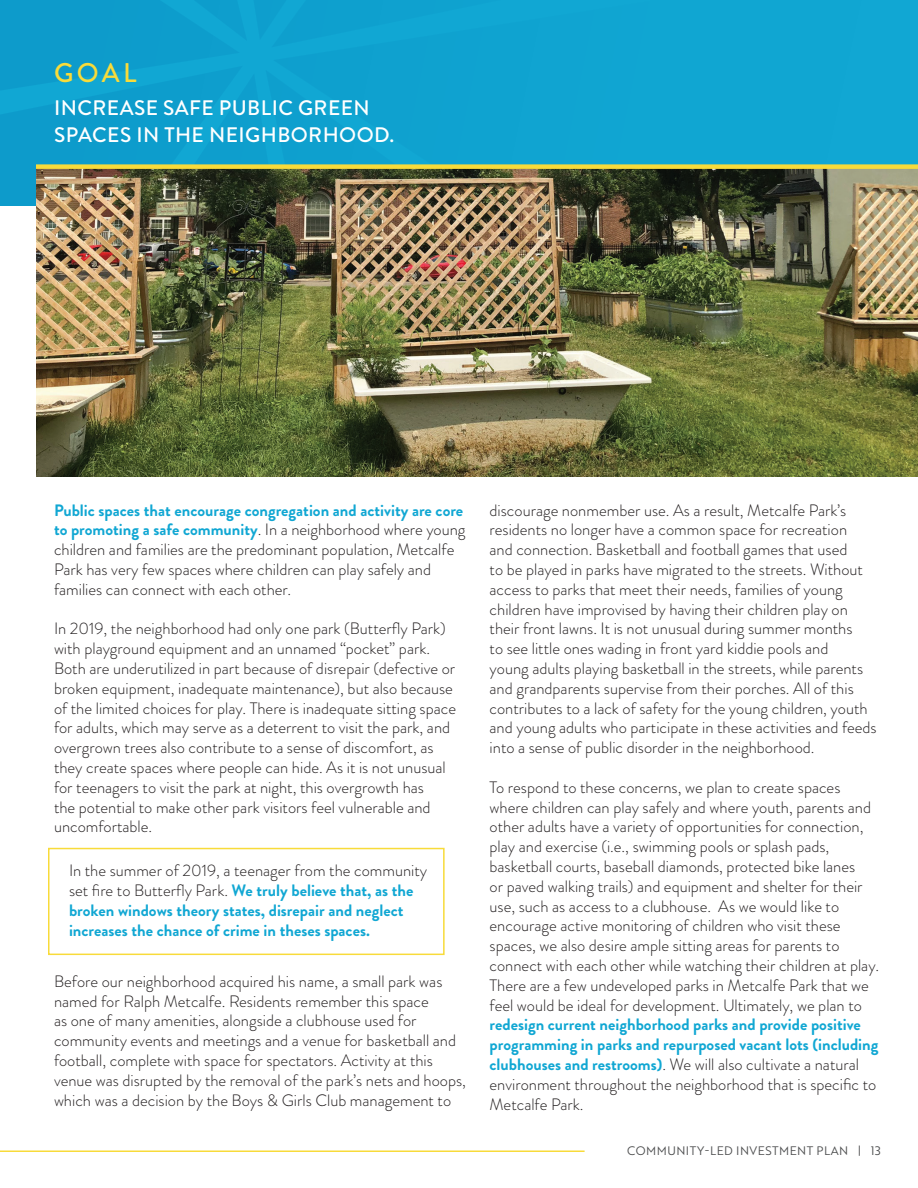
<style>
.page{position:relative;width:918px;height:1188px;background:#fff}
.page>*{position:absolute;margin:0;border:0;box-sizing:border-box;transform-origin:0 0}
.t1{font:500 27px "Brandon Grotesque";color:#f8db3a}
.t2{font:500 21px "Brandon Grotesque";letter-spacing:.02em;color:#fff}
.t3{font:300 16.5px/19.8px "Brandon Grotesque";color:#231f20}
.t4{font:700 16.5px "Brandon Grotesque";color:#11a7d3}
.t5{font:12px "Brother 1816 Book";letter-spacing:.04em;color:#4b4c4d}
.s1{font-weight:700;color:#11a7d3}
.s2{font-weight:300;color:#231f20}
</style>
<div class="page">
<hr style="left:0;top:1150px;width:585px;height:2px;background:#f8db3a">
<div style="left:0;top:0;width:918px;height:206px;background:#11a7d3"></div>
<div style="left:0;top:0;width:167px;height:74px;background:#0d9bcb"></div>
<svg style="left:0;top:74px;width:151px;height:132px;fill:#0d9ccb"></svg>
<img style="left:36px;top:169px;width:882px;height:308px">
<div style="left:36px;top:164px;width:882px;height:5px;background:#f8db3a"></div>
<div style="left:48px;top:848px;width:397px;height:107px;border:2px solid #f8db3a"></div>
<p class="t1" style="left:54px;top:54px;width:84px">GOAL</p>
<p class="t2" style="left:54px;top:93px;width:317px">INCREASE SAFE PUBLIC GREEN</p>
<p class="t2" style="left:54px;top:120px;width:342px">SPACES IN THE NEIGHBORHOOD.</p>
<p class="t3" style="left:54px;top:500px;width:413px"><span class="s1">Public spaces that encourage congregation and activity are core to promoting a safe community</span>. In a neighborhood where young children and families are the predominant population, Metcalfe Park has very few spaces where children can play safely and families can connect with each other.</p>
<p class="t3" style="left:54px;top:619px;width:404px">In 2019, the neighborhood had only one park (Butterfly Park) with playground equipment and an unnamed “pocket” park.<br>Both are underutilized in part because of disrepair (defective or broken equipment, inadequate maintenance), but also because of the limited choices for play. There is inadequate sitting space for adults, which may serve as a deterrent to visit the park, and overgrown trees also contribute to a sense of discomfort, as they create spaces where people can hide. As it is not unusual for teenagers to visit the park at night, this overgrowth has<br>the potential to make other park visitors feel vulnerable and uncomfortable.</p>
<p class="t3" style="left:69px;top:861px;width:360px">In the summer of 2019, a teenager from the community</p>
<p class="t4" style="left:69px;top:879px;width:346px"><span class="s2">set fire to Butterfly Park.</span> We truly believe that, as the</p>
<p class="t4" style="left:69px;top:899px;width:336px">broken windows theory states, disrepair and neglect</p>
<p class="t4" style="left:69px;top:918px;width:302px">increases the chance of crime in theses spaces.</p>
<p class="t3" style="left:54px;top:971px;width:414px">Before our neighborhood acquired his name, a small park was named for Ralph Metcalfe. Residents remember this space<br>as one of many amenities, alongside a clubhouse used for community events and meetings and a venue for basketball and football, complete with space for spectators. Activity at this venue was disrupted by the removal of the park’s nets and hoops, which was a decision by the Boys &amp; Girls Club management to</p>
<p class="t3" style="left:490px;top:500px;width:389px">discourage nonmember use. As a result, Metcalfe Park’s residents no longer have a common space for recreation<br>and connection. Basketball and football games that used<br>to be played in parks have migrated to the streets. Without access to parks that meet their needs, families of young children have improvised by having their children play on their front lawns. It is not unusual during summer months<br>to see little ones wading in front yard kiddie pools and<br>young adults playing basketball in the streets, while parents and grandparents supervise from their porches. All of this contributes to a lack of safety for the young children, youth and young adults who participate in these activities and feeds into a sense of public disorder in the neighborhood.</p>
<p class="t3" style="left:490px;top:777px;width:391px">To respond to these concerns, we plan to create spaces where children can play safely and where youth, parents and other adults have a variety of opportunities for connection, play and exercise (i.e., swimming pools or splash pads, basketball courts, baseball diamonds, protected bike lanes<br>or paved walking trails) and equipment and shelter for their use, such as access to a clubhouse. As we would like to encourage active monitoring of children who visit these spaces, we also desire ample sitting areas for parents to connect with each other while watching their children at play.<br>There are a few undeveloped parks in Metcalfe Park that we feel would be ideal for development. Ultimately, we plan to <span class="s1">redesign current neighborhood parks and provide positive programming in parks and repurposed vacant lots (including clubhouses and restrooms)</span>. We will also cultivate a natural environment throughout the neighborhood that is specific to Metcalfe Park.</p>
<p class="t5" style="left:627px;top:1142px;width:255px">COMMUNITY-LED INVESTMENT PLAN | 13</p>
</div>
